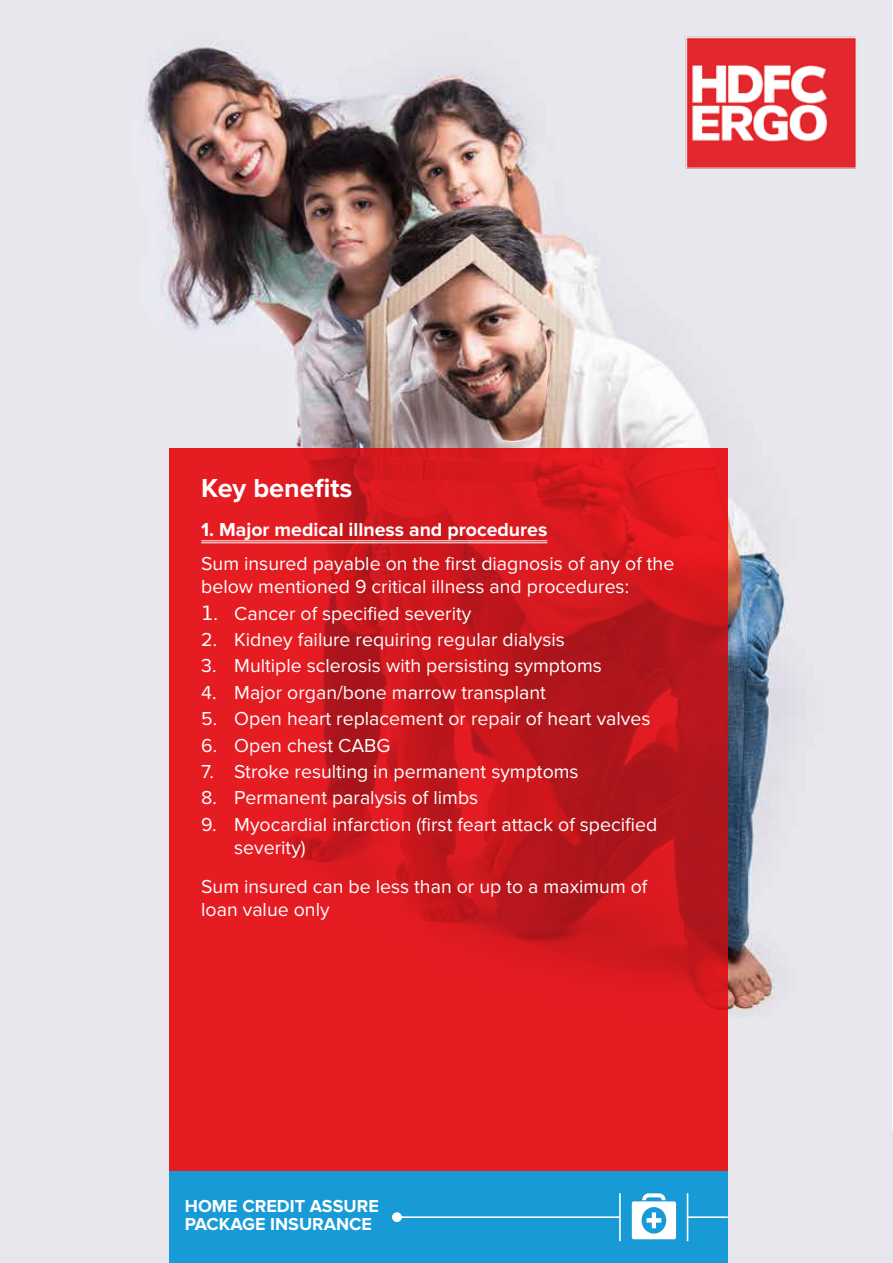
<style>
.page{position:relative;width:893px;height:1263px;background:#fff}
.page>*{position:absolute;margin:0;border:0;box-sizing:border-box;transform-origin:0 0}
.t1{font:700 27px "Proxima Nova";color:#fff}
.t2{font:19.5px/23.4px "Proxima Nova";color:#fff}
.t3{font:700 19.5px "Proxima Nova";color:#fff}
.t4{font:700 18px/18px "Proxima Nova";color:#fff}
.s1{font-family:"Rupee Foradian"}
</style>
<div class="page">
<img style="left:0;top:0;width:891px;height:1130px">
<div style="left:0;top:1130px;width:893px;height:133px;background:#e7e6ec"></div>
<svg style="left:170px;top:448px;width:558px;height:723px;background:#d61920"></svg>
<hr style="left:201px;top:540px;width:346px;height:1px;background:#fff">
<hr style="left:201px;top:542px;width:346px;height:1px;background:#fff">
<img style="left:652px;top:0;width:240px;height:252px">
<div style="left:170px;top:1171px;width:558px;height:92px;background:#179ad6"></div>
<svg style="left:392px;top:1193px;width:336px;height:48px"></svg>
<h1 class="t1" style="left:201px;top:473px;width:153px">Key benefits</h1>
<p class="t3" style="left:201px;top:518px;width:348px">1. Major medical illness and procedures</p>
<p class="t2" style="left:201px;top:552px;width:475px">Sum insured payable on the first diagnosis of any of the below mentioned 9 critical illness and procedures:</p>
<p class="t2" style="left:201px;top:602px;width:272px"><span class="s1">1</span>. Cancer of specified severity</p>
<p class="t2" style="left:201px;top:628px;width:365px">2. Kidney failure requiring regular dialysis</p>
<p class="t2" style="left:201px;top:655px;width:402px">3. Multiple sclerosis with persisting symptoms</p>
<p class="t2" style="left:201px;top:681px;width:346px">4. Major organ/bone marrow transplant</p>
<p class="t2" style="left:201px;top:708px;width:451px">5. Open heart replacement or repair of heart valves</p>
<p class="t2" style="left:201px;top:734px;width:191px">6. Open chest CABG</p>
<p class="t2" style="left:201px;top:760px;width:379px">7. Stroke resulting in permanent symptoms</p>
<p class="t2" style="left:201px;top:787px;width:279px">8. Permanent paralysis of limbs</p>
<p class="t2" style="left:234px;top:813px;width:425px;text-indent:-33px">9. Myocardial infarction (first feart attack of specified severity)</p>
<p class="t2" style="left:201px;top:875px;width:448px">Sum insured can be less than or up to a maximum of loan value only</p>
<p class="t4" style="left:185px;top:1197px;width:195px">HOME CREDIT ASSURE<br>PACKAGE INSURANCE</p>
</div>
